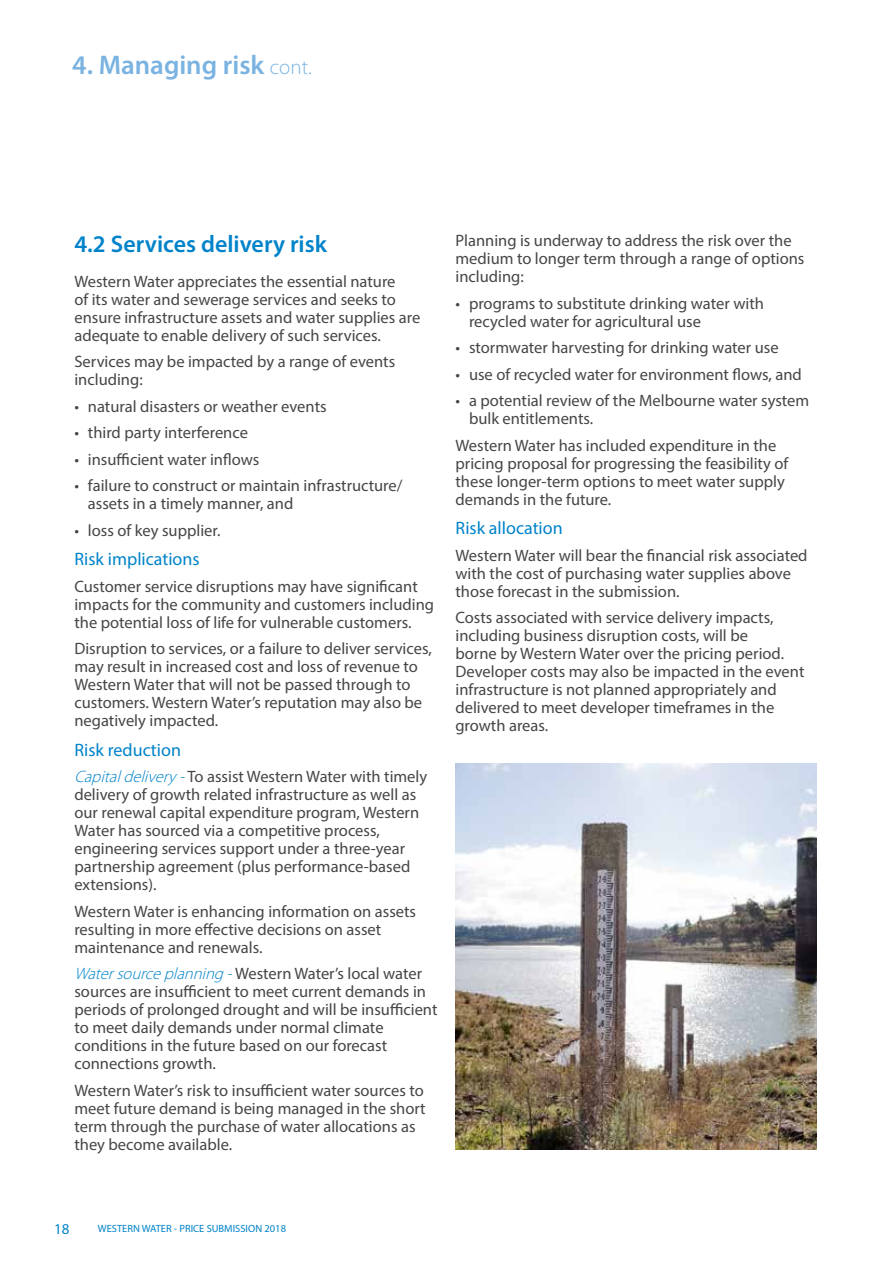
<style>
.page{position:relative;width:893px;height:1263px;background:#fff}
.page>*{position:absolute;margin:0;border:0;box-sizing:border-box;transform-origin:0 0}
.t1{font:600 27px "Myriad Pro";color:#7ab3e1}
.t2{font:600 24px "Myriad Pro";color:#0083ca}
.t3{font:18px "Myriad Pro";color:#0083ca}
.t4{font:16.5px/18px "Myriad Pro";color:#464547}
.t5{font:15px "Myriad Pro";color:#0083ca}
.t6{font:10.5px "Myriad Pro";color:#0083ca}
.s1{font-weight:300;font-size:21px}
.s2{font-weight:300;font-style:italic;color:#0083ca}
</style>
<div class="page">
<img style="left:455px;top:763px;width:361px;height:386px">
<h1 class="t1" style="left:72px;top:48px;width:241px">4. Managing risk <span class="s1">cont.</span></h1>
<h2 class="t2" style="left:74px;top:229px;width:254px">4.2 Services delivery risk</h2>
<p class="t4" style="left:74px;top:272px;width:347px">Western Water appreciates the essential nature<br>of its water and sewerage services and seeks to ensure infrastructure assets and water supplies are adequate to enable delivery of such services.</p>
<p class="t4" style="left:74px;top:353px;width:322px">Services may be impacted by a range of events including:</p>
<p class="t4" style="left:74px;top:397px;width:254px">• natural disasters or weather events</p>
<p class="t4" style="left:74px;top:424px;width:175px">• third party interference</p>
<p class="t4" style="left:74px;top:450px;width:186px">• insufficient water inflows</p>
<p class="t4" style="left:88px;top:477px;width:316px;text-indent:-13px">• failure to construct or maintain infrastructure/ assets in a timely manner, and</p>
<p class="t4" style="left:74px;top:521px;width:148px">• loss of key supplier.</p>
<p class="t3" style="left:74px;top:548px;width:127px">Risk implications</p>
<p class="t4" style="left:74px;top:577px;width:361px">Customer service disruptions may have significant impacts for the community and customers including the potential loss of life for vulnerable customers.</p>
<p class="t4" style="left:74px;top:639px;width:359px">Disruption to services, or a failure to deliver services, may result in increased cost and loss of revenue to Western Water that will not be passed through to customers. Western Water’s reputation may also be negatively impacted.</p>
<p class="t3" style="left:74px;top:738px;width:108px">Risk reduction</p>
<p class="t4" style="left:74px;top:767px;width:354px"><span class="s2">Capitaldelivery-</span>To assist Western Water with timely delivery of growth related infrastructure as well as our renewal capital expenditure program, Western Water has sourced via a competitive process, engineering services support under a three-year partnership agreement (plus performance-based extensions).</p>
<p class="t4" style="left:74px;top:902px;width:343px">Western Water is enhancing information on assets resulting in more effective decisions on asset maintenance and renewals.</p>
<p class="t4" style="left:74px;top:964px;width:365px"><span class="s2">Watersourceplanning-</span>Western Water’s local water sources are insufficient to meet current demands in periods of prolonged drought and will be insufficient to meet daily demands under normal climate conditions in the future based on our forecast connections growth.</p>
<p class="t4" style="left:74px;top:1081px;width:353px">Western Water’s risk to insufficient water sources to meet future demand is being managed in the short term through the purchase of water allocations as they become available.</p>
<p class="t4" style="left:455px;top:231px;width:350px">Planning is underway to address the risk over the medium to longer term through a range of options including:</p>
<p class="t4" style="left:469px;top:294px;width:296px;text-indent:-13px">• programs to substitute drinking water with recycled water for agricultural use</p>
<p class="t4" style="left:455px;top:338px;width:325px">• stormwater harvesting for drinking water use</p>
<p class="t4" style="left:455px;top:365px;width:348px">• use of recycled water for environment flows, and</p>
<p class="t4" style="left:469px;top:391px;width:342px;text-indent:-13px">• a potential review of the Melbourne water system bulk entitlements.</p>
<p class="t4" style="left:455px;top:436px;width:334px">Western Water has included expenditure in the pricing proposal for progressing the feasibility of these longer-term options to meet water supply demands in the future.</p>
<p class="t3" style="left:455px;top:517px;width:109px">Risk allocation</p>
<p class="t4" style="left:455px;top:546px;width:354px">Western Water will bear the financial risk associated with the cost of purchasing water supplies above those forecast in the submission.</p>
<p class="t4" style="left:455px;top:608px;width:350px">Costs associated with service delivery impacts, including business disruption costs, will be<br>borne by Western Water over the pricing period.<br>Developer costs may also be impacted in the event infrastructure is not planned appropriately and delivered to meet developer timeframes in the growth areas.</p>
<p class="t5" style="left:54px;top:1220px;width:17px">18</p>
<p class="t6" style="left:98px;top:1222px;width:190px">WESTERN WATER - PRICE SUBMISSION 2018</p>
</div>
